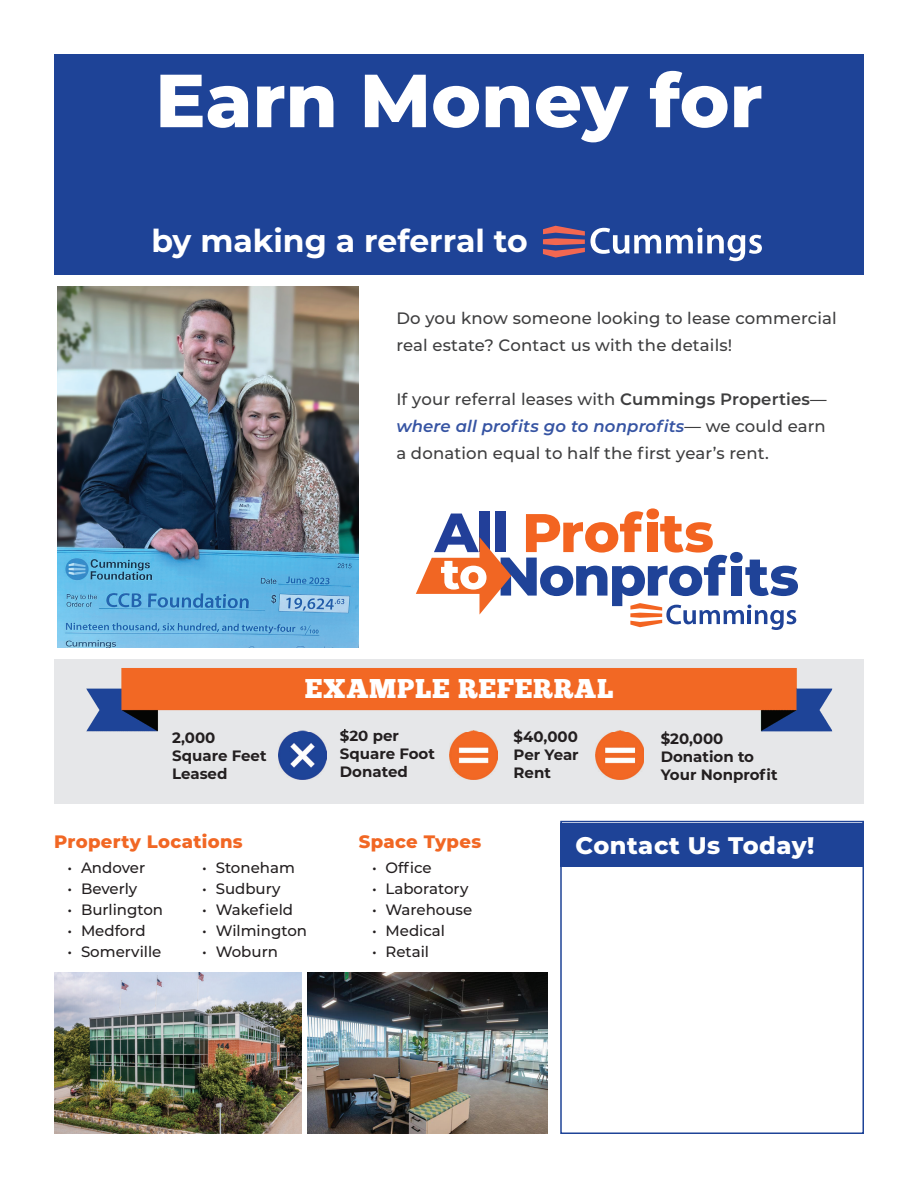
<style>
.page{position:relative;width:918px;height:1188px;background:#fff}
.page>*{position:absolute;margin:0;border:0;box-sizing:border-box;transform-origin:0 0}
.t1{font:800 75px "Montserrat";color:#fff}
.t2{font:700 31.5px "Montserrat";color:#fff}
.t3{font:27px "Chunk Five Ex";letter-spacing:.025em;color:#fff}
.t4{font:800 24px "Montserrat";letter-spacing:.02em;color:#fff}
.t5{font:800 18px "Montserrat";letter-spacing:.02em;color:#f16724}
.t6{font:500 16.5px/27px "Montserrat";letter-spacing:.01em;color:#3e3e3f}
.t7{font:500 15px "Montserrat";color:#231f20}
.t8{font:700 15px/18px "Montserrat";color:#231f20}
.s1{font-weight:600}
.s2{font-weight:600;font-style:italic;color:#3654a3}
</style>
<div class="page">
<div style="left:560px;top:823px;width:304px;height:43px;background:#1e4397"></div>
<div style="left:54px;top:659px;width:810px;height:145px;background:#e6e7e9"></div>
<svg style="left:416px;top:508px;width:382px;height:122px"></svg>
<div style="left:54px;top:54px;width:810px;height:220px;background:#1e4397"></div>
<img style="left:57px;top:287px;width:302px;height:361px">
<svg style="left:543px;top:226px;width:219px;height:35px"></svg>
<img style="left:86px;top:668px;width:746px;height:63px">
<img style="left:340px;top:729px;width:59px;height:2px">
<img style="left:514px;top:730px;width:63px;height:1px">
<img style="left:278px;top:731px;width:48px;height:48px">
<img style="left:450px;top:731px;width:48px;height:48px">
<img style="left:596px;top:731px;width:48px;height:48px">
<div style="left:560px;top:821px;width:304px;height:313px;border:2px solid #1e4397"></div>
<img style="left:54px;top:972px;width:247px;height:162px">
<img style="left:308px;top:972px;width:240px;height:162px">
<h1 class="t1" style="left:155px;top:46px;width:609px">Earn Money for</h1>
<h2 class="t2" style="left:151px;top:219px;width:378px">by making a referral to</h2>
<p class="t6" style="left:396px;top:304px;width:442px">Do you know someone looking to lease commercial real estate? Contact us with the details!</p>
<p class="t6" style="left:396px;top:385px;width:432px;text-align:justify">If your referral leases with <span class="s1">Cummings Properties</span>— <span class="s2">where all profits go to nonprofits</span>— we could earn a donation equal to half the first year’s rent.</p>
<h3 class="t3" style="left:305px;top:669px;width:310px">EXAMPLE REFERRAL</h3>
<p class="t8" style="left:172px;top:728px;width:96px">2,000<br>Square Feet<br>Leased</p>
<p class="t8" style="left:340px;top:726px;width:97px">$20 per<br>Square Foot<br>Donated</p>
<p class="t8" style="left:514px;top:727px;width:67px;text-align:justify">$40,000<br>Per Year Rent</p>
<p class="t8" style="left:661px;top:729px;width:118px">$20,000<br>Donation to<br>Your Nonprofit</p>
<p class="t5" style="left:54px;top:828px;width:190px">Property Locations</p>
<p class="t5" style="left:359px;top:828px;width:124px">Space Types</p>
<h3 class="t4" style="left:576px;top:828px;width:240px">Contact Us Today!</h3>
<p class="t7" style="left:68px;top:857px;width:79px">• Andover</p>
<p class="t7" style="left:68px;top:878px;width:71px">• Beverly</p>
<p class="t7" style="left:68px;top:899px;width:97px">• Burlington</p>
<p class="t7" style="left:68px;top:920px;width:80px">• Medford</p>
<p class="t7" style="left:68px;top:941px;width:95px">• Somerville</p>
<p class="t7" style="left:372px;top:857px;width:61px">• Office</p>
<p class="t7" style="left:372px;top:878px;width:98px">• Laboratory</p>
<p class="t7" style="left:372px;top:899px;width:102px">• Warehouse</p>
<p class="t7" style="left:372px;top:920px;width:75px">• Medical</p>
<p class="t7" style="left:372px;top:941px;width:59px">• Retail</p>
<p class="t7" style="left:202px;top:857px;width:94px">• Stoneham</p>
<p class="t7" style="left:202px;top:878px;width:80px">• Sudbury</p>
<p class="t7" style="left:202px;top:899px;width:92px">• Wakefield</p>
<p class="t7" style="left:202px;top:920px;width:106px">• Wilmington</p>
<p class="t7" style="left:202px;top:941px;width:77px">• Woburn</p>
</div>
